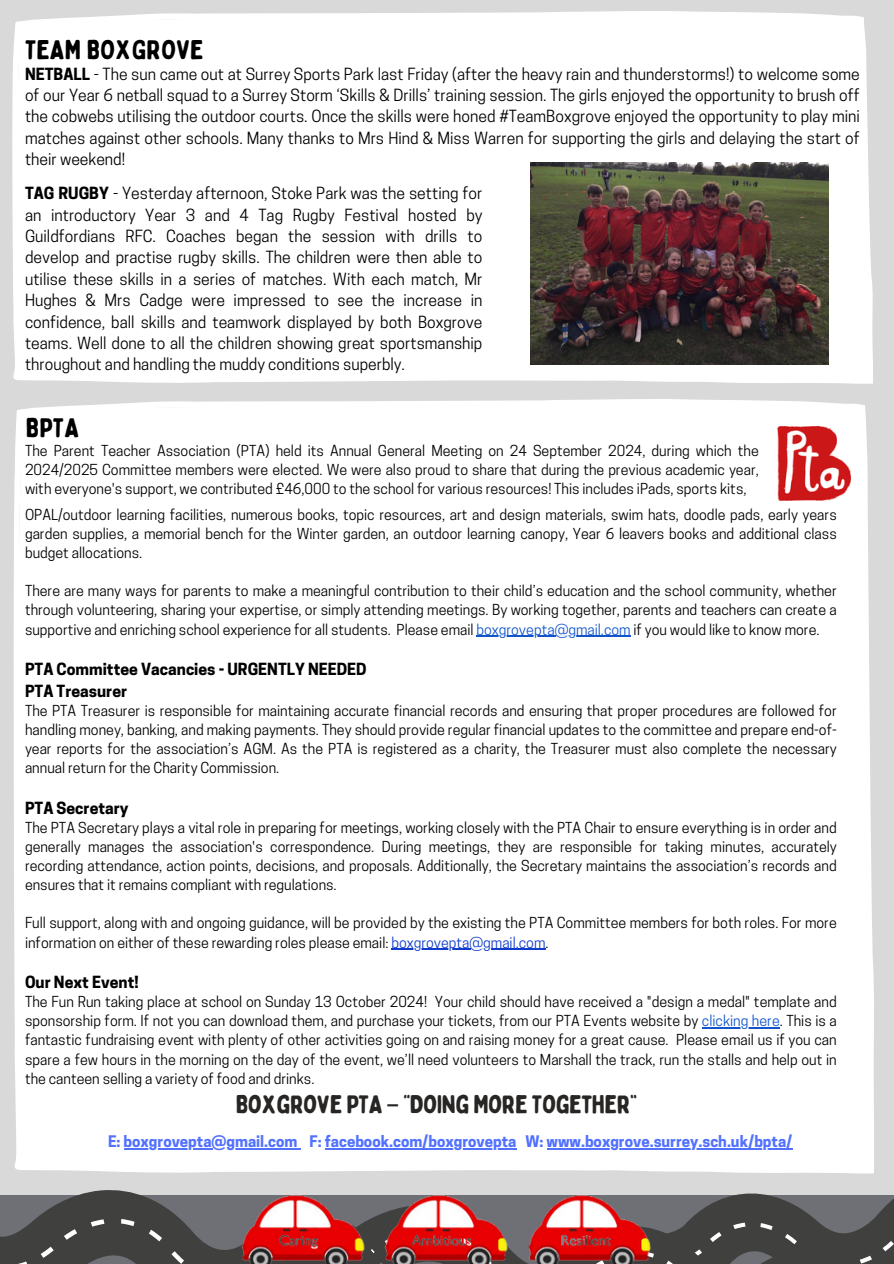
<style>
.page{position:relative;width:894px;height:1264px;background:#fff}
.page>*{position:absolute;margin:0;border:0;box-sizing:border-box;transform-origin:0 0}
.t1{font:27px "Bobby Jones Soft";color:#000}
.t2{font:25.5px "Bobby Jones Soft";letter-spacing:-.025em;color:#282625}
.t3{font:15.75px/21.3px "Cooper Hewitt";color:#000;text-align:justify}
.t4{font:700 15.75px/21.3px "Cooper Hewitt";color:#000}
.t5{font:700 15px "Cooper Hewitt";color:#5271ff}
.t6{font:14.25px/19.2px "Cooper Hewitt";color:#000;text-align:justify}
.s1{font-weight:700}
.s2{color:#15c}
.s3{color:#113ccb}
.s4{font-family:"Noto Sans Gurmukhi"}
</style>
<div class="page">
<div style="left:0;top:0;width:893px;height:1263px;background:#d9d9d9"></div>
<div style="left:14px;top:399px;width:859px;height:594px;background:#fff"></div>
<img style="left:777px;top:426px;width:72px;height:74px">
<hr style="left:476px;top:635px;width:154px;height:2px;background:#15c">
<hr style="left:391px;top:948px;width:154px;height:1px;background:#113ccb">
<div style="left:14px;top:920px;width:377px;height:251px;background:#fff"></div>
<svg style="left:0;top:964px;width:352px;height:299px;fill:#fff"></svg>
<svg style="left:602px;top:988px;width:272px;height:5px"></svg>
<svg style="left:875px;top:1195px;width:18px;height:68px"></svg>
<svg style="left:353px;top:993px;width:522px;height:270px;fill:#fff"></svg>
<svg style="left:370px;top:1031px;width:472px;height:232px;fill:#fff"></svg>
<img style="left:228px;top:1189px;width:437px;height:74px">
<div style="left:12px;top:11px;width:861px;height:373px;background:#fff"></div>
<img style="left:530px;top:163px;width:298px;height:201px">
<p class="t1" style="left:25px;top:33px;width:180px">TEAM BOXGROVE</p>
<h2 class="t3" style="left:25px;top:65px;width:836px"><span class="s1">NETBALL</span> - The sun came out at Surrey Sports Park last Friday (after the heavy rain and thunderstorms!) to welcome some of our Year 6 netball squad to a Surrey Storm ‘Skills &amp; Drills’ training session. The girls enjoyed the opportunity to brush off the cobwebs utilising the outdoor courts. Once the skills were honed #TeamBoxgrove enjoyed the opportunity to play mini matches against other schools. Many thanks to Mrs Hind &amp; Miss Warren for supporting the girls and delaying the start of their weekend!</h2>
<p class="t3" style="left:25px;top:185px;width:459px"><span class="s1">TAG RUGBY</span> - Yesterday afternoon, Stoke Park was the setting for an introductory Year 3 and 4 Tag Rugby Festival hosted by Guildfordians RFC. Coaches began the session with drills to develop and practise rugby skills. The children were then able to utilise these skills in a series of matches. With each match, Mr Hughes &amp; Mrs Cadge were impressed to see the increase in confidence, ball skills and teamwork displayed by both Boxgrove teams. Well done to all the children showing great sportsmanship throughout and handling the muddy conditions superbly.</p>
<p class="t1" style="left:26px;top:411px;width:55px">BPTA</p>
<p class="t6" style="left:25px;top:442px;width:735px">The Parent Teacher Association (PTA) held its Annual General Meeting on 24 September 2024, during which the 2024/2025 Committee members were elected. We were also proud to share that during the previous academic year, with everyone's support, we contributed £46,000 to the school for various resources! This includes iPads, sports kits,</p>
<p class="t6" style="left:25px;top:506px;width:813px">OPAL/outdoor learning facilities, numerous books, topic resources, art and design materials, swim hats, doodle pads, early years garden supplies, a memorial bench for the Winter garden, an outdoor learning canopy, Year 6 leavers books and additional class budget allocations.</p>
<p class="t6" style="left:25px;top:583px;width:813px">There are many ways for parents to make a meaningful contribution to their child’s education and the school community, whether through volunteering, sharing your expertise, or simply attending meetings. By working together, parents and teachers can create a supportive and enriching school experience for all students. Please email <span class="s2">boxgrovepta@gmail.com</span> if you would like to know more.</p>
<p class="t4" style="left:25px;top:660px;width:343px">PTA Committee Vacancies - URGENTLY NEEDED<br>PTA Treasurer</p>
<p class="t6" style="left:25px;top:702px;width:813px">The PTA Treasurer is responsible for maintaining accurate financial records and ensuring that proper procedures are followed for handling money, banking, and making payments. They should provide regular financial updates to the committee and prepare end-of-</p>
<h1 class="t6" style="left:25px;top:740px;width:813px">year reports for the association’s AGM. As the PTA is registered as a charity, the Treasurer must also complete the necessary annual return for the Charity Commission.</h1>
<h1 class="t4" style="left:25px;top:799px;width:105px">PTA Secretary</h1>
<p class="t6" style="left:25px;top:819px;width:813px">The PTA Secretary plays a vital role in preparing for meetings, working closely with the PTA Chair to ensure everything is in order and generally manages the association's correspondence. During meetings, they are responsible for taking minutes, accurately recording attendance, action points, decisions, and proposals. Additionally, the Secretary maintains the association’s records and ensures that it remains compliant with regulations.</p>
<p class="t6" style="left:25px;top:915px;width:813px">Full support, along with and ongoing guidance, will be provided by the existing the PTA Committee members for both roles. For more information on either of these rewarding roles please email: <span class="s3">boxgrovepta@gmail.com</span>.</p>
<p class="t4" style="left:25px;top:973px;width:115px">Our Next Event!</p>
<p class="t6" style="left:25px;top:993px;width:813px">The Fun Run taking place at school on Sunday 13 October 2024! Your child should have received a "design a medal" template and sponsorship form. If not you can download them, and purchase your tickets, from our PTA Events website by <span class="s2">clicking here</span>. This is a</p>
<p class="t6" style="left:25px;top:1032px;width:813px">fantastic fundraising event with plenty of other activities going on and raising money for a great cause. Please email us if you can spare a few hours in the morning on the day of the event, we’ll need volunteers to Marshall the track, run the stalls and help out in the canteen selling a variety of food and drinks.</p>
<p class="t2" style="left:236px;top:1088px;width:403px">BOXGROVE PTA <span class="s4">–</span> “DOING MORE TOGETHER”</p>
<p class="t5" style="left:108px;top:1135px;width:685px">E: boxgrovepta@gmail.com F: facebook.com/boxgrovepta W: www.boxgrove.surrey.sch.uk/bpta/</p>
</div>
